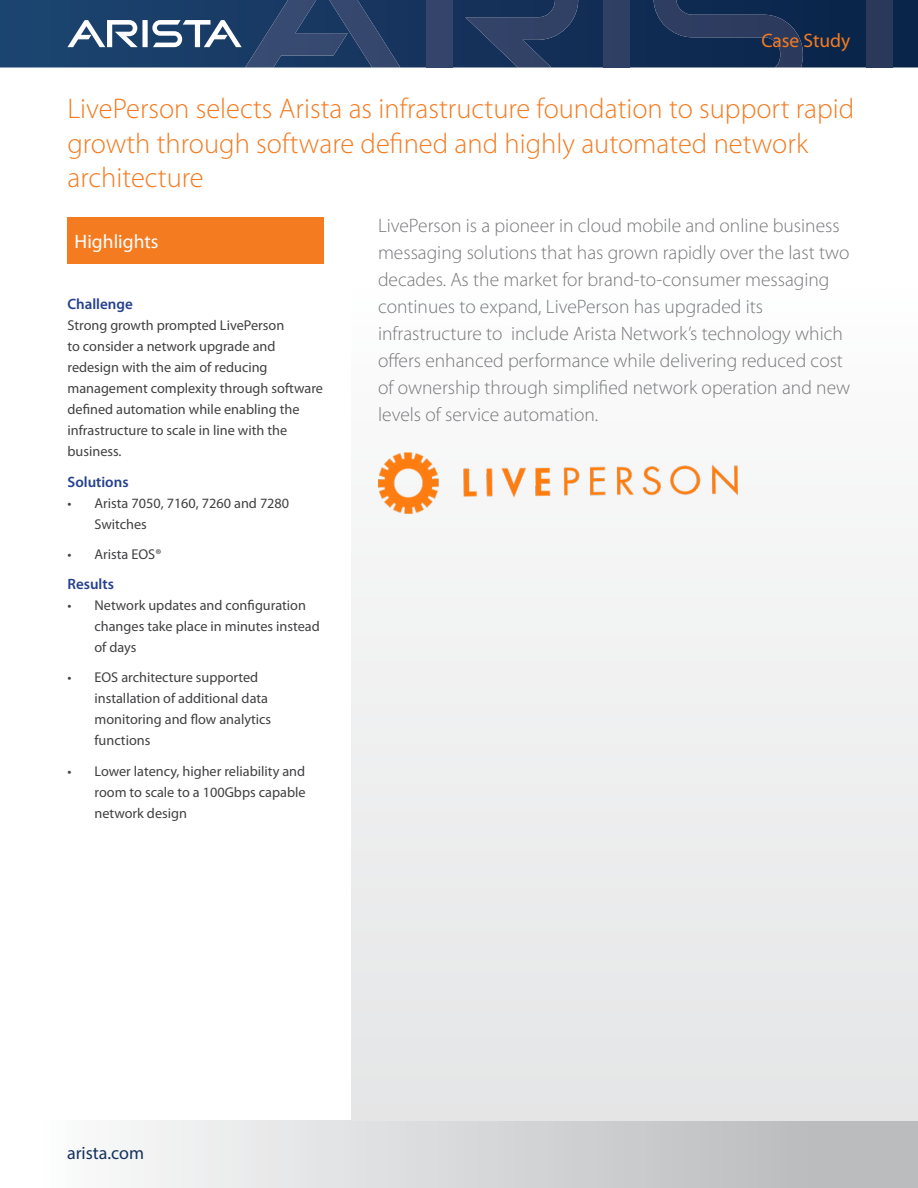
<style>
.page{position:relative;width:918px;height:1188px;background:#fff}
.page>*{position:absolute;margin:0;border:0;box-sizing:border-box;transform-origin:0 0}
.t1{font:300 28.5px/34.5px "Myriad Pro";color:#f47b20}
.t2{font:300 19.5px/27px "Myriad Pro";color:#77787b}
.t3{font:19.5px "Myriad Pro";color:#fff}
.t4{font:19.5px "Myriad Pro";color:#f47b20}
.t5{font:18px "Myriad Pro";color:#16325c}
.t6{font:600 15px "Myriad Pro";color:#25408f}
.t7{font:14.25px/21px "Myriad Pro";color:#414042}
</style>
<div class="page">
<svg style="left:0;top:0;width:918px;height:68px;background:#14335a"></svg>
<div style="left:426px;top:0;width:26px;height:68px;background:#34446a"></div>
<svg style="left:465px;top:0;width:113px;height:68px;background:#233a60"></svg>
<svg style="left:67px;top:0;width:333px;height:68px;background:#345076"></svg>
<div style="left:604px;top:0;width:26px;height:68px;background:#2f3f63"></div>
<svg style="left:654px;top:0;width:149px;height:68px;background:#1c3257"></svg>
<div style="left:867px;top:0;width:26px;height:68px;background:#2a385a"></div>
<div style="left:0;top:1120px;width:918px;height:68px;background:linear-gradient(to right,#fff,#b3b5b7)"></div>
<div style="left:351px;top:203px;width:567px;height:917px;background:linear-gradient(to right,#f1f2f2,#f2f2f3)"></div>
<div style="left:68px;top:217px;width:256px;height:47px;background:#f47b20"></div>
<img style="left:378px;top:452px;width:359px;height:61px">
<h2 class="t4" style="left:761px;top:29px;width:91px">Case Study</h2>
<h1 class="t1" style="left:68px;top:91px;width:788px">LivePerson selects Arista as infrastructure foundation to support rapid growth through software defined and highly automated network architecture</h1>
<p class="t2" style="left:378px;top:212px;width:474px">LivePerson is a pioneer in cloud mobile and online business messaging solutions that has grown rapidly over the last two decades. As the market for brand-to-consumer messaging continues to expand, LivePerson has upgraded its infrastructure to include Arista Network’s technology which offers enhanced performance while delivering reduced cost of ownership through simplified network operation and new levels of service automation.</p>
<h2 class="t3" style="left:75px;top:229px;width:86px">Highlights</h2>
<p class="t6" style="left:68px;top:295px;width:67px">Challenge</p>
<p class="t7" style="left:68px;top:315px;width:257px">Strong growth prompted LivePerson<br>to consider a network upgrade and redesign with the aim of reducing management complexity through software defined automation while enabling the infrastructure to scale in line with the business.</p>
<p class="t6" style="left:68px;top:472px;width:63px">Solutions</p>
<p class="t7" style="left:95px;top:492px;width:196px;text-indent:-27px">• Arista 7050, 7160, 7260 and 7280<br>Switches</p>
<p class="t7" style="left:68px;top:543px;width:95px">• Arista EOS®</p>
<p class="t6" style="left:68px;top:575px;width:48px">Results</p>
<p class="t7" style="left:95px;top:595px;width:227px;text-indent:-27px">• Network updates and configuration changes take place in minutes instead of days</p>
<p class="t7" style="left:95px;top:667px;width:178px;text-indent:-27px">• EOS architecture supported installation of additional data monitoring and flow analytics functions</p>
<p class="t7" style="left:95px;top:760px;width:213px;text-align:justify;text-indent:-27px">• Lower latency, higher reliability and room to scale to a 100Gbps capable network design</p>
<p class="t5" style="left:67px;top:1142px;width:79px">arista.com</p>
</div>
